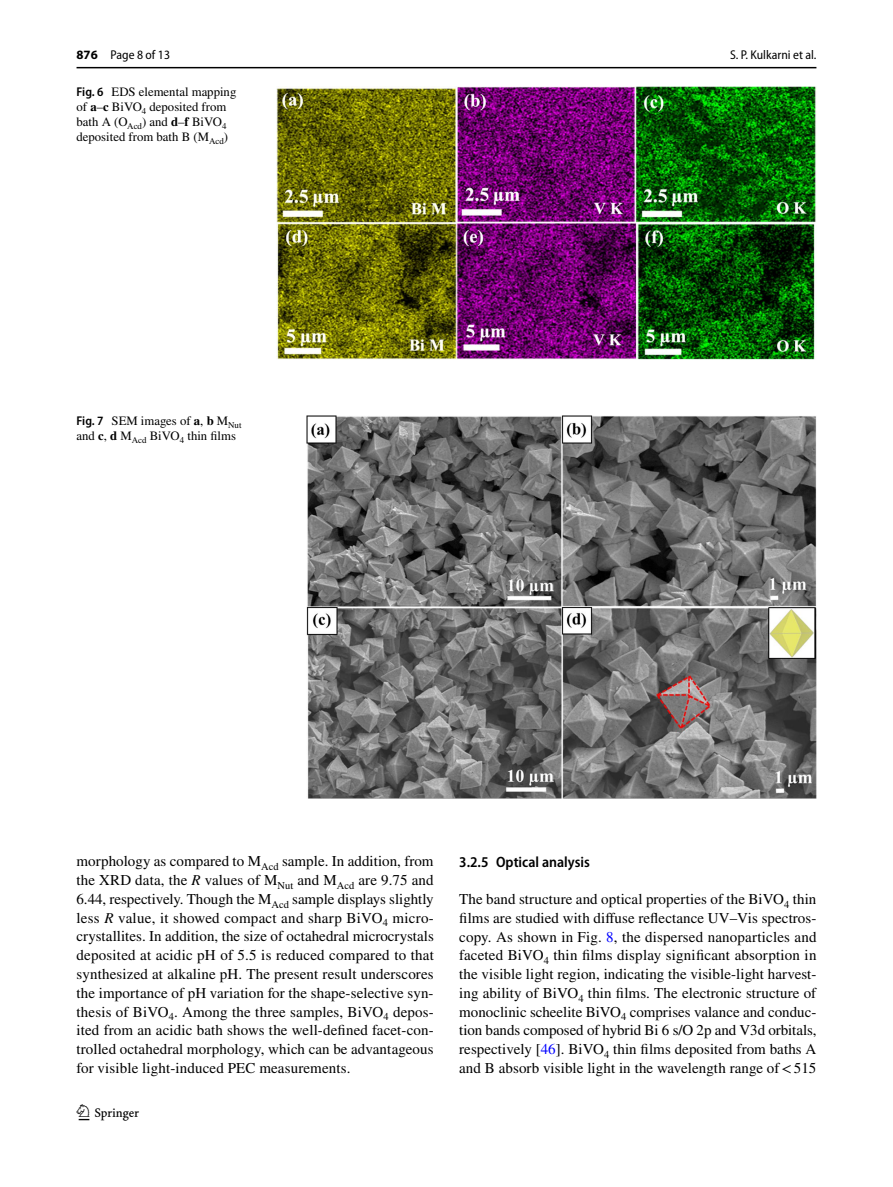
<style>
.page{position:relative;width:893px;height:1187px;background:#fff}
.page>*{position:absolute;margin:0;border:0;box-sizing:border-box;transform-origin:0 0}
.t1{font:22.5px "Springnew Regular 2";color:#000}
.t2{font:15px/18.8px "STIX";letter-spacing:.005em;color:#000;text-align:justify}
.t3{font:600 semi-condensed 15px "Myriad Pro";color:#000}
.t4{font:12.75px/15px "STIX";color:#000}
.t5{font:semi-condensed 12.75px "Myriad Pro";color:#000}
.s1{font-weight:700;font-stretch:normal}
.s2{font-family:"Myriad Pro";font-weight:600;font-stretch:semi-condensed}
.s3{font-weight:700}
.s4{font-style:italic}
.s5{color:#00f}
</style>
<div class="page">
<hr style="left:77px;top:67px;width:739px;height:1px;background:#000">
<img style="left:276px;top:87px;width:540px;height:272px">
<img style="left:306px;top:415px;width:510px;height:383px">
<p class="t5" style="left:77px;top:48px;width:95px"><span class="s1">876</span> Page 8 of 13</p>
<p class="t4" style="left:77px;top:85px;width:161px"><span class="s2">Fig. 6</span> EDS elemental mapping of <span class="s3">a</span>–<span class="s3">c</span> BiVO<sub>4</sub> deposited from bath A (O<sub>Acd</sub>) and <span class="s3">d</span>–<span class="s3">f</span> BiVO<sub>4 </sub>deposited from bath B (M<sub>Acd</sub>)</p>
<p class="t4" style="left:77px;top:414px;width:166px"><span class="s2">Fig. 7</span> SEM images of <span class="s3">a</span>, <span class="s3">b</span> M<sub>Nut </sub>and <span class="s3">c</span>, <span class="s3">d</span> M<sub>Acd</sub> BiVO<sub>4</sub> thin films</p>
<p class="t5" style="left:730px;top:48px;width:88px">S. P. Kulkarni et al.</p>
<p class="t2" style="left:77px;top:853px;width:359px">morphology as compared to M<sub>Acd</sub> sample. In addition, from the XRD data, the <span class="s4">R</span> values of M<sub>Nut</sub> and M<sub>Acd</sub> are 9.75 and 6.44, respectively. Though the M<sub>Acd</sub> sample displays slightly less <span class="s4">R</span> value, it showed compact and sharp BiVO<sub>4</sub> micro&shy;crystallites. In addition, the size of octahedral microcrystals deposited at acidic pH of 5.5 is reduced compared to that synthesized at alkaline pH. The present result underscores the importance of pH variation for the shape-selective syn&shy;thesis of BiVO<sub>4</sub>. Among the three samples, BiVO<sub>4</sub> depos&shy;ited from an acidic bath shows the well-defined facet-con&shy;trolled octahedral morphology, which can be advantageous for visible light-induced PEC measurements.</p>
<p class="t3" style="left:459px;top:853px;width:132px">3.2.5 Optical analysis</p>
<p class="t2" style="left:459px;top:890px;width:359px">The band structure and optical properties of the BiVO<sub>4</sub> thin films are studied with diffuse reflectance UV–Vis spectros&shy;copy. As shown in Fig. <span class="s5">8</span>, the dispersed nanoparticles and faceted BiVO<sub>4</sub> thin films display significant absorption in the visible light region, indicating the visible-light harvest&shy;ing ability of BiVO<sub>4</sub> thin films. The electronic structure of monoclinic scheelite BiVO<sub>4</sub> comprises valance and conduc&shy;tion bands composed of hybrid Bi 6 s/O 2p and V3d orbitals, respectively [<span class="s5">46</span>]. BiVO<sub>4</sub> thin films deposited from baths A and B absorb visible light in the wavelength range of&lt;515</p>
<h1 class="t1" style="left:79px;top:1104px;width:62px">1 3</h1>
</div>
